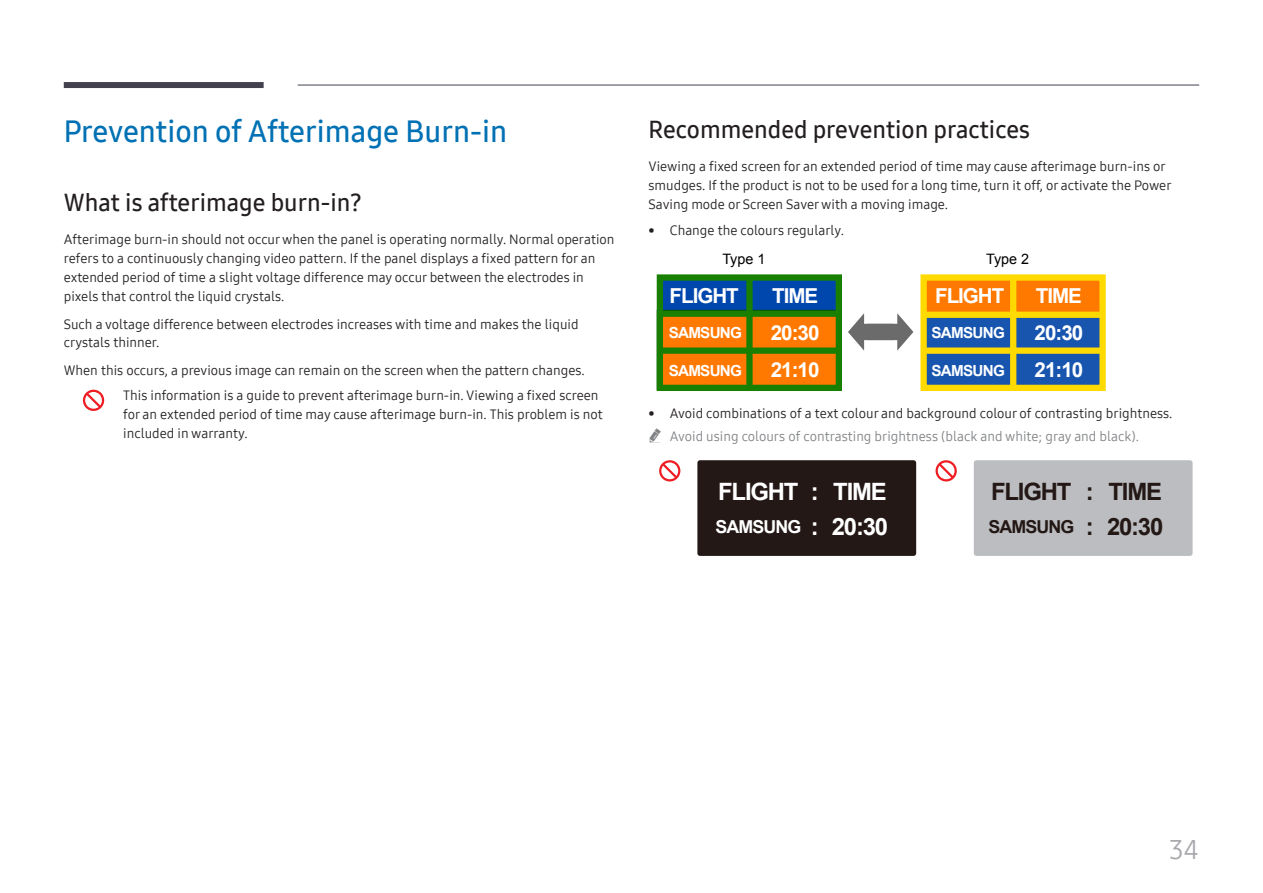
<style>
.page{position:relative;width:1263px;height:893px;background:#fff}
.page>*{position:absolute;margin:0;border:0;box-sizing:border-box;transform-origin:0 0}
.t1{font:30px "Samsung One 600";color:#0071b4}
.t2{font:27px "Samsung One 400";color:#a8a9ad}
.t3{font:24px "Samsung One 600";color:#231f20}
.t4{font:700 23.85px/35.2px "Arial";letter-spacing:-.05em;color:#fff}
.t5{font:700 23.85px/35.2px "Arial";letter-spacing:-.05em;color:#231815}
.t6{font:700 20.55px "Arial";letter-spacing:-.05em;color:#fff}
.t7{font:700 17.85px "Arial";letter-spacing:-.05em;color:#fff}
.t8{font:700 17.85px "Arial";letter-spacing:-.05em;color:#231815}
.t9{font:700 15.3px "Arial";letter-spacing:-.05em;color:#fff}
.t10{font:14.4px "Arial";color:#000}
.P_Object{font:13.5px/18.9px "Samsung One 400";color:#231f20}
.t11{font:13.5px "Samsung One 400";color:#808285}
</style>
<div class="page">
<div style="left:64px;top:82px;width:200px;height:6px;background:#44414f"></div>
<hr style="left:298px;top:85px;width:901px;height:1px;background:#44414f">
<svg style="left:83px;top:390px;width:21px;height:21px"></svg>
<div style="left:924px;top:280px;width:178px;height:34px;background:#ff7900"></div>
<div style="left:660px;top:278px;width:178px;height:35px;background:#0047ad"></div>
<div style="left:660px;top:313px;width:178px;height:74px;background:#ff7900"></div>
<div style="left:925px;top:315px;width:178px;height:72px;background:#1755af"></div>
<div style="left:657px;top:274px;width:185px;height:117px;border:6px solid #197f00"></div>
<div style="left:659px;top:311px;width:180px;height:6px;background:#197f00"></div>
<div style="left:659px;top:347px;width:180px;height:7px;background:#197f00"></div>
<div style="left:746px;top:278px;width:7px;height:110px;background:#197f00"></div>
<div style="left:920px;top:274px;width:186px;height:117px;border:6px solid #ffda00"></div>
<div style="left:923px;top:347px;width:180px;height:7px;background:#ffda00"></div>
<div style="left:923px;top:312px;width:180px;height:6px;background:#ffda00"></div>
<div style="left:1010px;top:278px;width:6px;height:110px;background:#ffda00"></div>
<svg style="left:848px;top:313px;width:65px;height:38px"></svg>
<svg style="left:659px;top:460px;width:21px;height:21px"></svg>
<div style="left:697px;top:460px;width:219px;height:96px;background:#231815;border-radius:3px"></div>
<svg style="left:935px;top:460px;width:22px;height:21px"></svg>
<div style="left:974px;top:460px;width:218px;height:96px;background:#bbbdc0;border-radius:3px"></div>
<h2 class="t1" style="left:64px;top:112px;width:445px">Prevention of Afterimage Burn-in</h2>
<h3 class="t3" style="left:64px;top:186px;width:300px">What is afterimage burn-in?</h3>
<p class="P_Object" style="left:64px;top:230px;width:552px">Afterimage burn-in should not occur when the panel is operating normally. Normal operation refers to a continuously changing video pattern. If the panel displays a fixed pattern for an extended period of time a slight voltage difference may occur between the electrodes in pixels that control the liquid crystals.</p>
<p class="P_Object" style="left:64px;top:314px;width:516px">Such a voltage difference between electrodes increases with time and makes the liquid crystals thinner.</p>
<p class="P_Object" style="left:64px;top:360px;width:522px">When this occurs, a previous image can remain on the screen when the pattern changes.</p>
<p class="P_Object" style="left:123px;top:386px;width:481px">This information is a guide to prevent afterimage burn-in. Viewing a fixed screen for an extended period of time may cause afterimage burn-in. This problem is not included in warranty.</p>
<h3 class="t3" style="left:648px;top:113px;width:383px">Recommended prevention practices</h3>
<p class="P_Object" style="left:648px;top:157px;width:525px">Viewing a fixed screen for an extended period of time may cause afterimage burn-ins or smudges. If the product is not to be used for a long time, turn it off, or activate the Power<br>Saving mode or Screen Saver with a moving image.</p>
<p class="P_Object" style="left:648px;top:220px;width:197px">• Change the colours regularly.</p>
<p class="t10" style="left:722px;top:249px;width:45px">Type 1</p>
<p class="t10" style="left:986px;top:249px;width:45px">Type 2</p>
<p class="t6" style="left:669px;top:282px;width:71px">FLIGHT</p>
<p class="t6" style="left:772px;top:282px;width:48px">TIME</p>
<p class="t6" style="left:935px;top:282px;width:71px">FLIGHT</p>
<p class="t6" style="left:1036px;top:282px;width:48px">TIME</p>
<p class="t6" style="left:771px;top:319px;width:50px">20:30</p>
<p class="t9" style="left:669px;top:322px;width:75px">SAMSUNG</p>
<p class="t6" style="left:1035px;top:319px;width:50px">20:30</p>
<p class="t9" style="left:669px;top:360px;width:75px">SAMSUNG</p>
<p class="t9" style="left:931px;top:322px;width:75px">SAMSUNG</p>
<p class="t6" style="left:771px;top:356px;width:50px">21:10</p>
<p class="t9" style="left:931px;top:360px;width:75px">SAMSUNG</p>
<p class="t6" style="left:1035px;top:356px;width:50px">21:10</p>
<p class="P_Object" style="left:648px;top:404px;width:525px">• Avoid combinations of a text colour and background colour of contrasting brightness.</p>
<p class="t11" style="left:670px;top:428px;width:471px">Avoid using colours of contrasting brightness (black and white; gray and black).</p>
<p class="t4" style="left:718px;top:474px;width:82px">FLIGHT</p>
<p class="t4" style="left:832px;top:474px;width:58px">TIME<br>20:30</p>
<p class="t4" style="left:811px;top:474px;width:9px">: :</p>
<p class="t7" style="left:716px;top:515px;width:87px">SAMSUNG</p>
<p class="t5" style="left:991px;top:474px;width:82px">FLIGHT</p>
<p class="t5" style="left:1107px;top:474px;width:58px">TIME<br>20:30</p>
<p class="t5" style="left:1086px;top:474px;width:9px">: :</p>
<p class="t8" style="left:988px;top:515px;width:87px">SAMSUNG</p>
<h2 class="t2" style="left:1169px;top:831px;width:31px">34</h2>
</div>
